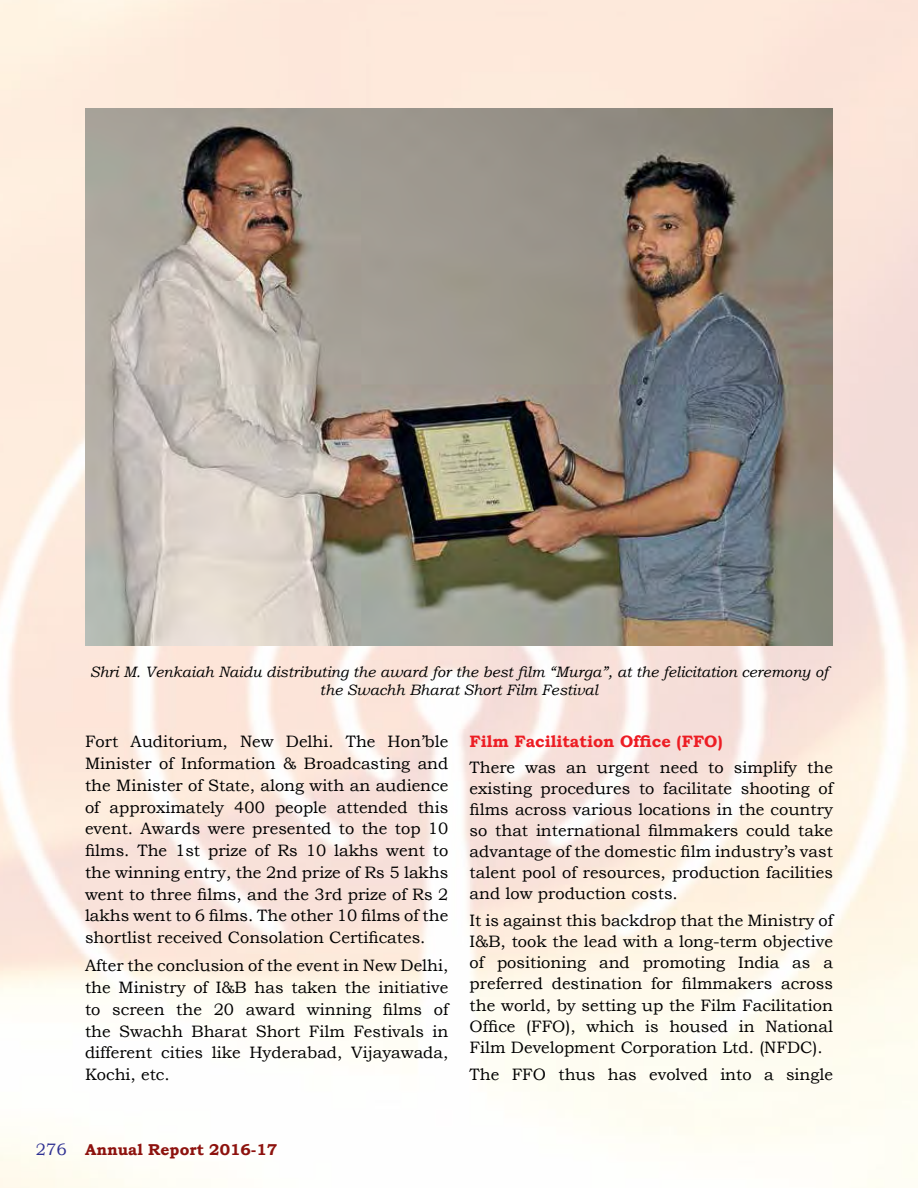
<style>
.page{position:relative;width:918px;height:1188px;background:#fff}
.page>*{position:absolute;margin:0;border:0;box-sizing:border-box;transform-origin:0 0}
.t1{font:16.5px/21.8px "Bookman Old Style";color:#000;text-align:justify}
.t2{font:700 15.75px "Bookman Old Style";color:#8d120e}
.t3{font:italic 15px/18px "Bookman Old Style";color:#000;text-align:center}
.s1{font-weight:700;color:#ed1d24}
.s2{font-weight:400;font-size:16.5px;color:#2e3092}
</style>
<div class="page">
<img style="left:0;top:0;width:918px;height:1188px">
<img style="left:85px;top:108px;width:748px;height:537px">
<p class="t3" style="left:90px;top:663px;width:740px">Shri M. Venkaiah Naidu distributing the award for the best film “Murga”, at the felicitation ceremony of the Swachh Bharat Short Film Festival</p>
<p class="t1" style="left:85px;top:731px;width:365px">Fort Auditorium, New Delhi. The Hon’ble Minister of Information &amp; Broadcasting and the Minister of State, along with an audience of approximately 400 people attended this event. Awards were presented to the top 10 films. The 1st prize of Rs 10 lakhs went to the winning entry, the 2nd prize of Rs 5 lakhs went to three films, and the 3rd prize of Rs 2 lakhs went to 6 films. The other 10 films of the shortlist received Consolation Certificates.</p>
<p class="t1" style="left:85px;top:955px;width:365px">After the conclusion of the event in New Delhi, the Ministry of I&amp;B has taken the initiative to screen the 20 award winning films of the Swachh Bharat Short Film Festivals in different cities like Hyderabad, Vijayawada, Kochi, etc.</p>
<p class="t1" style="left:470px;top:729px;width:365px;line-height:25.3px"><span class="s1">Film Facilitation Office (FFO)<br></span>There was an urgent need to simplify the</p>
<p class="t1" style="left:470px;top:778px;width:365px;line-height:21px">existing procedures to facilitate shooting of films across various locations in the country so that international filmmakers could take advantage of the domestic film industry’s vast talent pool of resources, production facilities and low production costs.</p>
<p class="t1" style="left:470px;top:910px;width:365px;line-height:21px">It is against this backdrop that the Ministry of I&amp;B, took the lead with a long-term objective of positioning and promoting India as a preferred destination for filmmakers across the world, by setting up the Film Facilitation Office (FFO), which is housed in National Film Development Corporation Ltd. (NFDC).</p>
<p class="t1" style="left:470px;top:1064px;width:365px">The FFO thus has evolved into a single</p>
<p class="t2" style="left:36px;top:1138px;width:243px"><span class="s2">276</span> Annual Report 2016-17</p>
</div>
